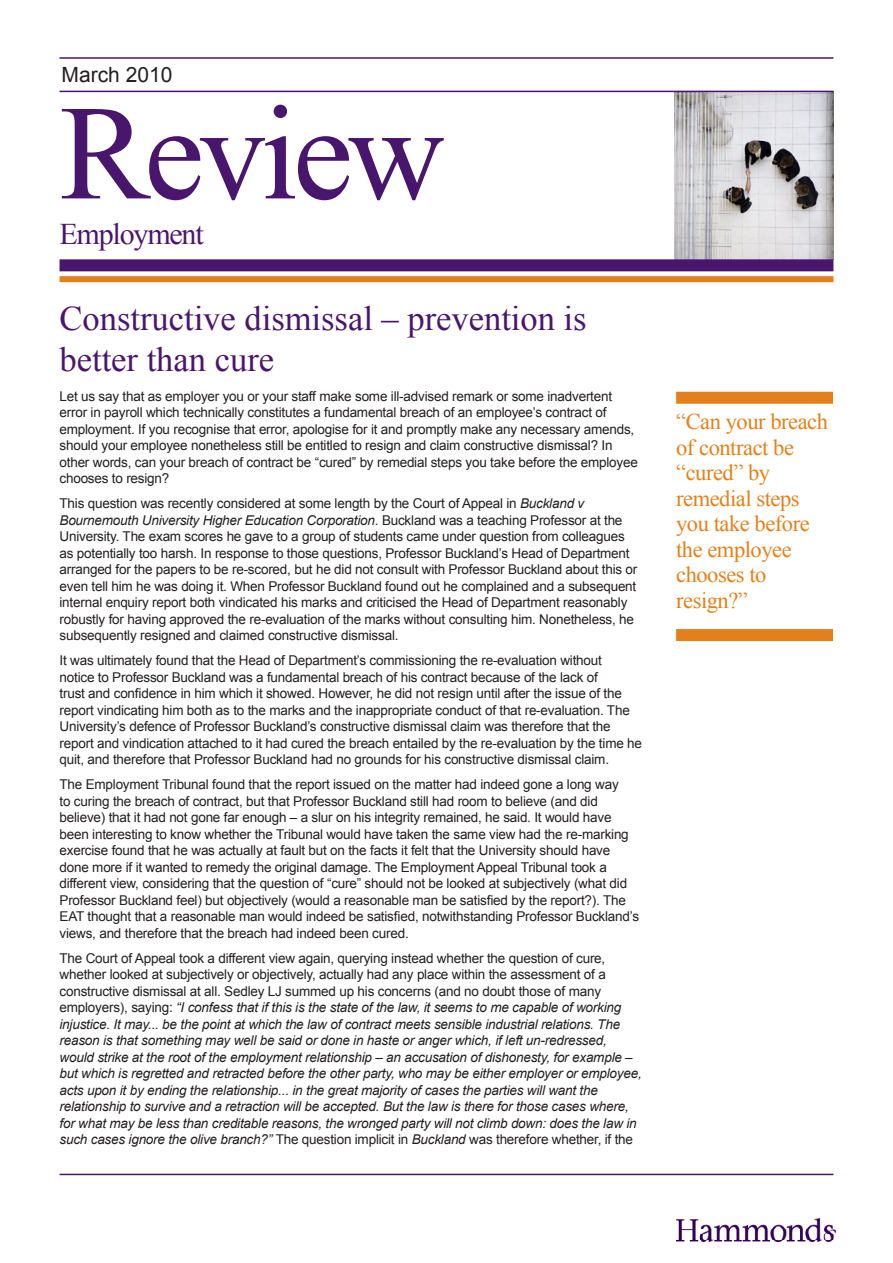
<style>
.page{position:relative;width:893px;height:1263px;background:#fff}
.page>*{position:absolute;margin:0;border:0;box-sizing:border-box;transform-origin:0 0}
.t1{font:135px "Times New Roman";letter-spacing:-.04em;color:#49166d}
.Heading{font:34.5px/40.5px "Times New Roman";color:#49166d}
.t2{font:30px "Times New Roman";letter-spacing:-.04em;color:#49166d}
.t3{font:22.5px/25.5px "Times New Roman";letter-spacing:-.02em;color:#e4801b}
.Month{font:21px "Arial";color:#231f20}
.Body{font:13.5px/16.5px "Arial";letter-spacing:-.015em;color:#231f20}
.Body-2{font:italic 13.5px/16.5px "Arial";letter-spacing:-.015em;color:#231f20}
.s1{font-style:italic}
.s2{font-style:normal}
</style>
<div class="page">
<img style="left:675px;top:92px;width:158px;height:167px">
<hr style="left:60px;top:91px;width:773px;height:1px;background:#49166d">
<img style="left:676px;top:1218px;width:160px;height:23px">
<hr style="left:60px;top:57px;width:773px;height:2px;background:#49166d">
<div style="left:60px;top:259px;width:773px;height:12px;background:#49166d"></div>
<div style="left:60px;top:276px;width:773px;height:6px;background:#e4801b"></div>
<hr style="left:60px;top:1174px;width:773px;height:1px;background:#49166d">
<div style="left:676px;top:392px;width:157px;height:12px;background:#e4801b"></div>
<div style="left:676px;top:629px;width:157px;height:12px;background:#e4801b"></div>
<p class="Month" style="left:62px;top:61px;width:112px">March 2010</p>
<p class="t1" style="left:60px;top:62px;width:387px">Review</p>
<p class="t2" style="left:60px;top:214px;width:146px">Employment</p>
<p class="Heading" style="left:60px;top:298px;width:529px">Constructive dismissal – prevention is better than cure</p>
<p class="Body" style="left:60px;top:388px;width:580px">Let us say that as employer you or your staff make some ill-advised remark or some inadvertent error in payroll which technically constitutes a fundamental breach of an employee’s contract of employment. If you recognise that error, apologise for it and promptly make any necessary amends, should your employee nonetheless still be entitled to resign and claim constructive dismissal? In other words, can your breach of contract be “cured” by remedial steps you take before the employee chooses to resign?</p>
<p class="Body" style="left:60px;top:495px;width:579px">This question was recently considered at some length by the Court of Appeal in <span class="s1">Buckland v Bournemouth University Higher Education Corporation</span>. Buckland was a teaching Professor at the University. The exam scores he gave to a group of students came under question from colleagues as potentially too harsh. In response to those questions, Professor Buckland’s Head of Department arranged for the papers to be re-scored, but he did not consult with Professor Buckland about this or even tell him he was doing it. When Professor Buckland found out he complained and a subsequent internal enquiry report both vindicated his marks and criticised the Head of Department reasonably robustly for having approved the re-evaluation of the marks without consulting him. Nonetheless, he subsequently resigned and claimed constructive dismissal.</p>
<p class="Body" style="left:60px;top:652px;width:584px">It was ultimately found that the Head of Department’s commissioning the re-evaluation without<br>notice to Professor Buckland was a fundamental breach of his contract because of the lack of<br>trust and confidence in him which it showed. However, he did not resign until after the issue of the report vindicating him both as to the marks and the inappropriate conduct of that re-evaluation. The University’s defence of Professor Buckland’s constructive dismissal claim was therefore that the report and vindication attached to it had cured the breach entailed by the re-evaluation by the time he quit, and therefore that Professor Buckland had no grounds for his constructive dismissal claim.</p>
<p class="Body" style="left:60px;top:776px;width:581px">The Employment Tribunal found that the report issued on the matter had indeed gone a long way<br>to curing the breach of contract, but that Professor Buckland still had room to believe (and did believe) that it had not gone far enough – a slur on his integrity remained, he said. It would have been interesting to know whether the Tribunal would have taken the same view had the re-marking exercise found that he was actually at fault but on the facts it felt that the University should have done more if it wanted to remedy the original damage. The Employment Appeal Tribunal took a different view, considering that the question of “cure” should not be looked at subjectively (what did Professor Buckland feel) but objectively (would a reasonable man be satisfied by the report?). The EAT thought that a reasonable man would indeed be satisfied, notwithstanding Professor Buckland’s views, and therefore that the breach had indeed been cured.</p>
<p class="Body-2" style="left:60px;top:950px;width:584px"><span class="s2">The Court of Appeal took a different view again, querying instead whether the question of cure, whether looked at subjectively or objectively, actually had any place within the assessment of a constructive dismissal at all. Sedley LJ summed up his concerns (and no doubt those of many employers), saying:</span> “I confess that if this is the state of the law, it seems to me capable of working injustice. It may... be the point at which the law of contract meets sensible industrial relations. The reason is that something may well be said or done in haste or anger which, if left un-redressed, would strike at the root of the employment relationship – an accusation of dishonesty, for example – but which is regretted and retracted before the other party, who may be either employer or employee, acts upon it by ending the relationship... in the great majority of cases the parties will want the relationship to survive and a retraction will be accepted. But the law is there for those cases where, for what may be less than creditable reasons, the wronged party will not climb down: does the law in such cases ignore the olive branch?” <span class="s2">The question implicit in</span> Buckland <span class="s2">was therefore whether, if the</span></p>
<p class="t3" style="left:676px;top:409px;width:153px">“Can your breach of contract be “cured” by remedial steps you take before the employee chooses to resign?”</p>
</div>
